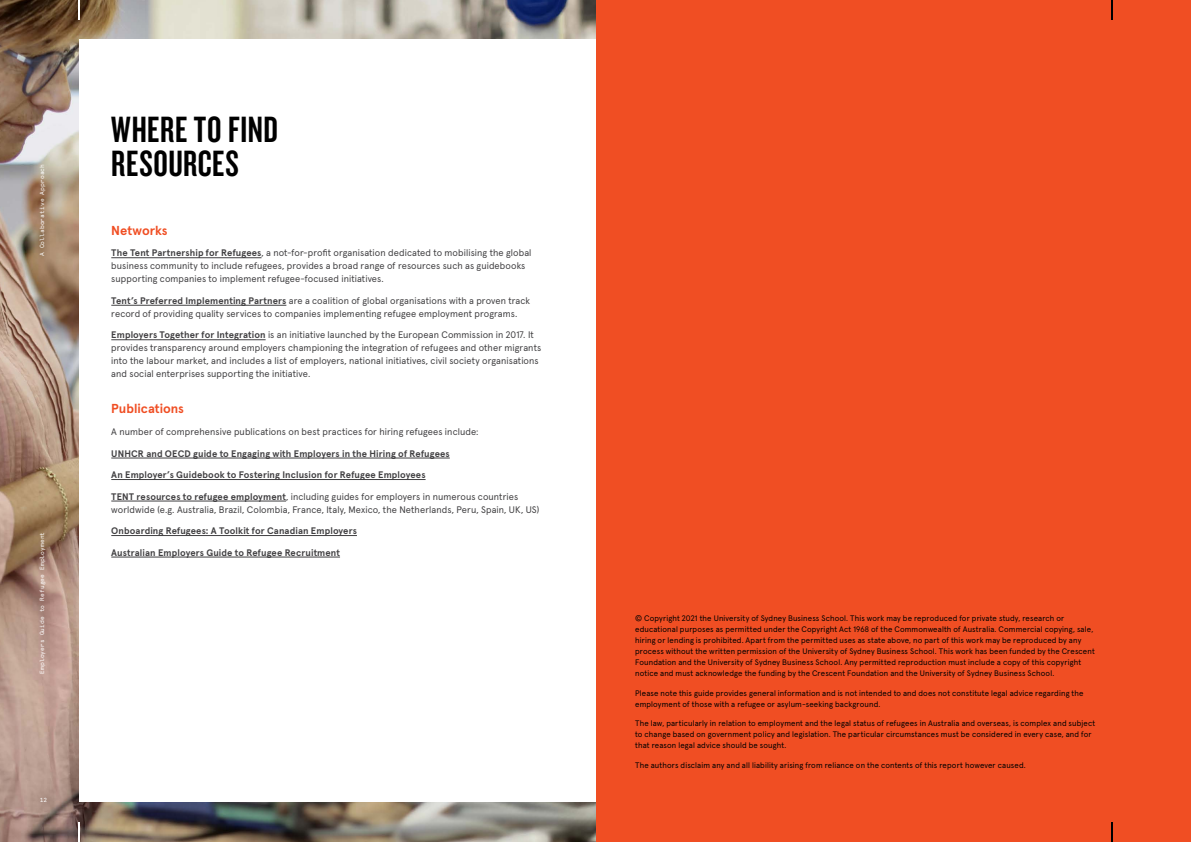
<style>
.page{position:relative;width:1191px;height:842px;background:#fff}
.page>*{position:absolute;margin:0;border:0;box-sizing:border-box;transform-origin:0 0}
.Body_Text_-_9_5_13pt{font:38px/34px "Knockout HTF48 Featherweight";letter-spacing:.015em;color:#000}
.Heading_2{font:700 13px "Apercu Pro";color:#f04e23}
.Body_Text_-_9_5_13pt-2{font:9.5px/13px "Apercu Pro";letter-spacing:.01em;color:#414042}
.Body_Text_-_9_5_13pt-3{font:700 9.5px "Apercu Pro";letter-spacing:.01em;color:#414042}
.Body_Text_-_9_5_13pt-4{font:8px/11px "Apercu Pro";letter-spacing:.015em;color:#000}
.t1{font:6px "Apercu Mono Pro";letter-spacing:.02em;color:#fff}
.s1{font-weight:700}
</style>
<div class="page">
<div style="left:595px;top:0;width:596px;height:842px;background:#f04e23"></div>
<img style="left:0;top:0;width:595px;height:842px">
<div style="left:79px;top:40px;width:516px;height:762px;background:#fff"></div>
<hr style="left:111px;top:257px;width:150px;height:1px;background:#414042">
<hr style="left:111px;top:305px;width:175px;height:1px;background:#414042">
<hr style="left:111px;top:339px;width:155px;height:1px;background:#414042">
<hr style="left:111px;top:458px;width:339px;height:1px;background:#414042">
<hr style="left:111px;top:479px;width:314px;height:1px;background:#414042">
<hr style="left:111px;top:501px;width:175px;height:1px;background:#414042">
<hr style="left:111px;top:535px;width:246px;height:1px;background:#414042">
<hr style="left:111px;top:557px;width:229px;height:1px;background:#414042">
<svg style="left:79px;top:822px;width:1px;height:20px"></svg>
<svg style="left:79px;top:0;width:1px;height:20px"></svg>
<hr style="left:1110px;top:0;width:2px;height:20px;background:#000">
<hr style="left:1110px;top:822px;width:2px;height:20px;background:#000">
<p class="t1" style="left:38px;top:256px;width:94px;rotate:-90deg">A Collaborative Approach</p>
<p class="t1" style="left:38px;top:674px;width:143px;rotate:-90deg">Employers Guide to Refugee Employment</p>
<p class="t1" style="left:40px;top:795px;width:9px">12</p>
<p class="Body_Text_-_9_5_13pt" style="left:111px;top:114px;width:168px">WHERE TO FIND<br>RESOURCES</p>
<p class="Heading_2" style="left:111px;top:220px;width:58px">Networks</p>
<p class="Body_Text_-_9_5_13pt-2" style="left:111px;top:246px;width:422px"><span class="s1">The Tent Partnership for Refugees</span>, a not-for-profit organisation dedicated to mobilising the global business community to include refugees, provides a broad range of resources such as guidebooks supporting companies to implement refugee-focused initiatives.</p>
<p class="Body_Text_-_9_5_13pt-2" style="left:111px;top:293px;width:420px"><span class="s1">Tent’s Preferred Implementing Partners</span> are a coalition of global organisations with a proven track record of providing quality services to companies implementing refugee employment programs.</p>
<p class="Body_Text_-_9_5_13pt-2" style="left:111px;top:328px;width:431px"><span class="s1">Employers Together for Integration</span> is an initiative launched by the European Commission in 2017. It provides transparency around employers championing the integration of refugees and other migrants into the labour market, and includes a list of employers, national initiatives, civil society organisations and social enterprises supporting the initiative.</p>
<p class="Heading_2" style="left:111px;top:399px;width:74px">Publications</p>
<p class="Body_Text_-_9_5_13pt-2" style="left:111px;top:424px;width:369px">A number of comprehensive publications on best practices for hiring refugees include:</p>
<p class="Body_Text_-_9_5_13pt-3" style="left:111px;top:446px;width:340px">UNHCR and OECD guide to Engaging with Employers in the Hiring of Refugees</p>
<p class="Body_Text_-_9_5_13pt-3" style="left:111px;top:467px;width:316px">An Employer’s Guidebook to Fostering Inclusion for Refugee Employees</p>
<p class="Body_Text_-_9_5_13pt-2" style="left:111px;top:489px;width:429px"><span class="s1">TENT resources to refugee employment</span>, including guides for employers in numerous countries worldwide (e.g. Australia, Brazil, Colombia, France, Italy, Mexico, the Netherlands, Peru, Spain, UK, US)</p>
<p class="Body_Text_-_9_5_13pt-3" style="left:111px;top:523px;width:247px">Onboarding Refugees: A Toolkit for Canadian Employers</p>
<p class="Body_Text_-_9_5_13pt-3" style="left:111px;top:545px;width:230px">Australian Employers Guide to Refugee Recruitment</p>
<p class="Body_Text_-_9_5_13pt-4" style="left:635px;top:612px;width:461px">© Copyright 2021 the University of Sydney Business School. This work may be reproduced for private study, research or educational purposes as permitted under the Copyright Act 1968 of the Commonwealth of Australia. Commercial copying, sale, hiring or lending is prohibited. Apart from the permitted uses as state above, no part of this work may be reproduced by any process without the written permission of the University of Sydney Business School. This work has been funded by the Crescent Foundation and the University of Sydney Business School. Any permitted reproduction must include a copy of this copyright notice and must acknowledge the funding by the Crescent Foundation and the University of Sydney Business School.</p>
<p class="Body_Text_-_9_5_13pt-4" style="left:635px;top:687px;width:450px">Please note this guide provides general information and is not intended to and does not constitute legal advice regarding the employment of those with a refugee or asylum-seeking background.</p>
<p class="Body_Text_-_9_5_13pt-4" style="left:635px;top:717px;width:462px">The law, particularly in relation to employment and the legal status of refugees in Australia and overseas, is complex and subject to change based on government policy and legislation. The particular circumstances must be considered in every case, and for that reason legal advice should be sought.</p>
<p class="Body_Text_-_9_5_13pt-4" style="left:635px;top:759px;width:392px">The authors disclaim any and all liability arising from reliance on the contents of this report however caused.</p>
</div>
